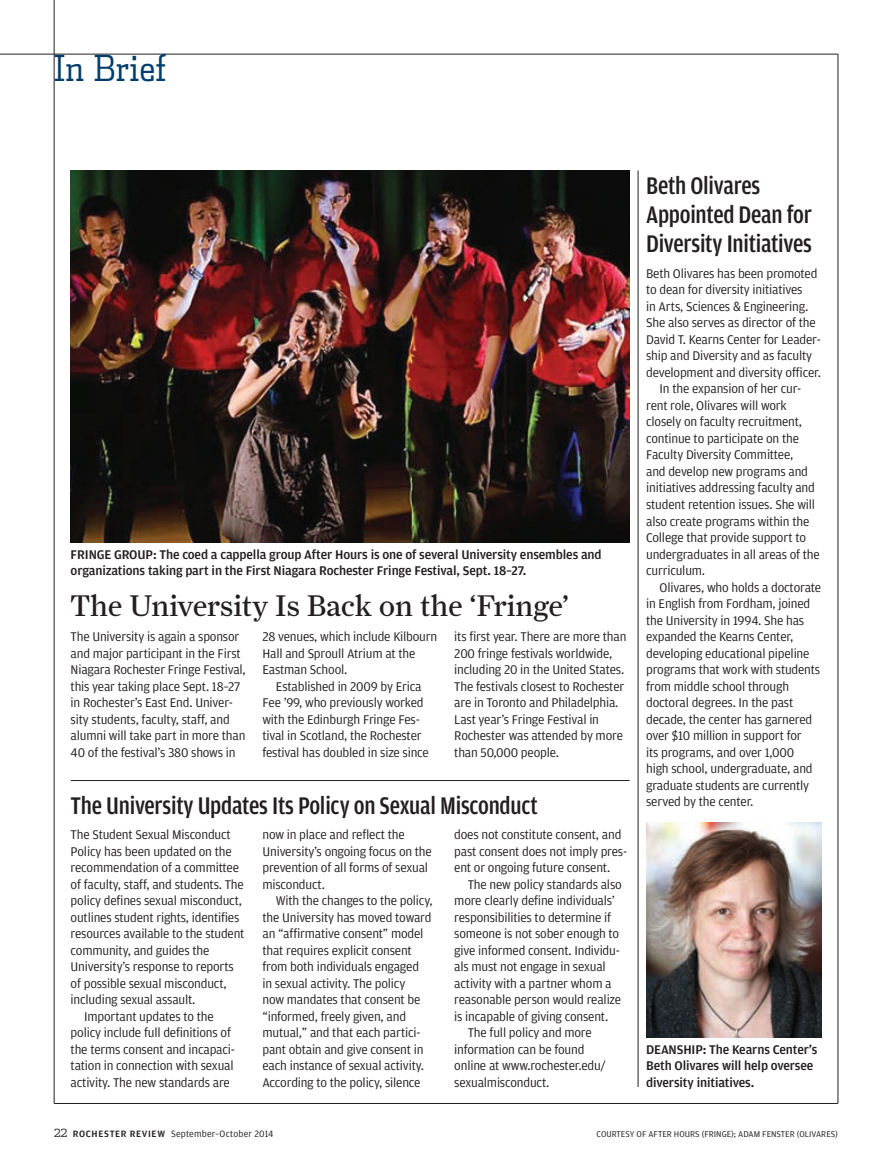
<style>
.page{position:relative;width:892px;height:1162px;background:#fff}
.page>*{position:absolute;margin:0;border:0;box-sizing:border-box;transform-origin:0 0}
.t1{font:300 36px "Dispatch Cond";color:#003d6a}
.t2{font:30px "Farnham Display";color:#231f20}
.t3{font:500 25.5px/28.5px "Amplitude Cond";letter-spacing:-.01em;color:#231f20}
.t4{font:13.35px/16.5px "Amplitude";letter-spacing:-.015em;color:#231f20}
.t5{font:500 13.35px/16.5px "Amplitude";letter-spacing:-.01em;color:#231f20}
.t6{font:9.75px "Amplitude";letter-spacing:.015em;color:#231f20}
.t7{font:9px "Amplitude";color:#231f20}
.s1{font-family:"Dispatch";font-weight:300;font-size:11.25px}
.s2{font-weight:500}
</style>
<div class="page">
<hr style="left:54px;top:0;width:1px;height:1102px;background:#231f20">
<hr style="left:0;top:54px;width:837px;height:1px;background:#231f20">
<hr style="left:54px;top:1102px;width:783px;height:1px;background:#231f20">
<hr style="left:837px;top:54px;width:1px;height:1048px;background:#231f20">
<img style="left:71px;top:170px;width:558px;height:372px">
<hr style="left:637px;top:170px;width:1px;height:916px;background:#231f20">
<img style="left:646px;top:822px;width:175px;height:215px">
<hr style="left:71px;top:780px;width:558px;height:1px;background:#231f20">
<h1 class="t1" style="left:54px;top:46px;width:113px">In Brief</h1>
<p class="t5" style="left:71px;top:546px;width:532px">FRINGE GROUP: The coed a cappella group After Hours is one of several University ensembles and organizations taking part in the First Niagara Rochester Fringe Festival, Sept. 18–27.</p>
<p class="t2" style="left:71px;top:587px;width:500px">The University Is Back on the ‘Fringe’</p>
<p class="t4" style="left:71px;top:628px;width:177px">The University is again a sponsor and major participant in the First Niagara Rochester Fringe Festival, this year taking place Sept. 18–27 in Rochester’s East End. Univer&shy;sity students, faculty, staff, and alumni will take part in more than 40 of the festival’s 380 shows in</p>
<p class="t4" style="left:262px;top:628px;width:176px">28 venues, which include Kilbourn</p>
<p class="t4" style="left:454px;top:628px;width:173px">its first year. There are more than<br>200 fringe festivals worldwide, including 20 in the United States.<br>The festivals closest to Rochester are in Toronto and Philadelphia.<br>Last year’s Fringe Festival in<br>Rochester was attended by more than 50,000 people.</p>
<p class="t4" style="left:262px;top:644px;width:154px">Hall and Sproull Atrium at the</p>
<p class="t4" style="left:262px;top:661px;width:86px">Eastman School.</p>
<p class="t4" style="left:276px;top:677px;width:147px">Established in 2009 by Erica</p>
<p class="t4" style="left:262px;top:694px;width:163px">Fee ’99, who previously worked</p>
<p class="t4" style="left:262px;top:710px;width:159px">with the Edinburgh Fringe Fes-</p>
<p class="t4" style="left:262px;top:727px;width:161px">tival in Scotland, the Rochester</p>
<p class="t4" style="left:262px;top:743px;width:168px">festival has doubled in size since</p>
<p class="t3" style="left:71px;top:791px;width:468px">The University Updates Its Policy on Sexual Misconduct</p>
<p class="t4" style="left:71px;top:826px;width:162px">The Student Sexual Misconduct</p>
<p class="t4" style="left:71px;top:842px;width:162px">Policy has been updated on the</p>
<p class="t4" style="left:71px;top:859px;width:170px">recommendation of a committee</p>
<p class="t4" style="left:71px;top:875px;width:174px">of faculty, staff, and students. The</p>
<p class="t4" style="left:71px;top:892px;width:173px">policy defines sexual misconduct,</p>
<p class="t4" style="left:71px;top:908px;width:170px">outlines student rights, identifies</p>
<p class="t4" style="left:71px;top:925px;width:175px">resources available to the student</p>
<p class="t4" style="left:71px;top:941px;width:140px">community, and guides the</p>
<p class="t4" style="left:71px;top:958px;width:165px">University’s response to reports</p>
<p class="t4" style="left:71px;top:974px;width:157px">of possible sexual misconduct,</p>
<p class="t4" style="left:71px;top:991px;width:126px">including sexual assault.</p>
<p class="t4" style="left:84px;top:1007px;width:131px">Important updates to the</p>
<p class="t4" style="left:71px;top:1024px;width:162px">policy include full definitions of</p>
<p class="t4" style="left:71px;top:1040px;width:166px">the terms consent and incapaci-</p>
<p class="t4" style="left:71px;top:1057px;width:164px">tation in connection with sexual</p>
<p class="t4" style="left:71px;top:1073px;width:161px">activity. The new standards are</p>
<p class="t4" style="left:262px;top:826px;width:144px">now in place and reflect the</p>
<p class="t4" style="left:262px;top:842px;width:171px">University’s ongoing focus on the</p>
<p class="t4" style="left:262px;top:859px;width:167px">prevention of all forms of sexual</p>
<p class="t4" style="left:262px;top:875px;width:64px">misconduct.</p>
<p class="t4" style="left:276px;top:892px;width:158px">With the changes to the policy,</p>
<p class="t4" style="left:262px;top:908px;width:170px">the University has moved toward</p>
<p class="t4" style="left:262px;top:925px;width:162px">an “affirmative consent” model</p>
<p class="t4" style="left:262px;top:941px;width:151px">that requires explicit consent</p>
<p class="t4" style="left:262px;top:958px;width:158px">from both individuals engaged</p>
<p class="t4" style="left:262px;top:975px;width:144px">in sexual activity. The policy</p>
<p class="t4" style="left:262px;top:991px;width:159px">now mandates that consent be</p>
<p class="t4" style="left:262px;top:1008px;width:145px">“informed, freely given, and</p>
<p class="t4" style="left:262px;top:1024px;width:160px">mutual,” and that each partici-</p>
<p class="t4" style="left:262px;top:1040px;width:162px">pant obtain and give consent in</p>
<p class="t4" style="left:262px;top:1057px;width:163px">each instance of sexual activity.</p>
<p class="t4" style="left:262px;top:1073px;width:160px">According to the policy, silence</p>
<p class="t4" style="left:454px;top:826px;width:168px">does not constitute consent, and</p>
<p class="t4" style="left:454px;top:842px;width:174px">past consent does not imply pres-</p>
<p class="t4" style="left:454px;top:859px;width:157px">ent or ongoing future consent.</p>
<p class="t4" style="left:467px;top:875px;width:155px">The new policy standards also</p>
<p class="t4" style="left:454px;top:892px;width:162px">more clearly define individuals’</p>
<p class="t4" style="left:454px;top:908px;width:158px">responsibilities to determine if</p>
<p class="t4" style="left:454px;top:925px;width:166px">someone is not sober enough to</p>
<p class="t4" style="left:454px;top:941px;width:167px">give informed consent. Individu-</p>
<p class="t4" style="left:454px;top:958px;width:153px">als must not engage in sexual</p>
<p class="t4" style="left:454px;top:974px;width:159px">activity with a partner whom a</p>
<p class="t4" style="left:454px;top:991px;width:168px">reasonable person would realize</p>
<p class="t4" style="left:454px;top:1007px;width:155px">is incapable of giving consent.</p>
<p class="t4" style="left:467px;top:1024px;width:125px">The full policy and more</p>
<p class="t4" style="left:454px;top:1040px;width:132px">information can be found</p>
<p class="t4" style="left:454px;top:1057px;width:153px">online at www.rochester.edu/</p>
<p class="t4" style="left:454px;top:1073px;width:97px">sexualmisconduct.</p>
<p class="t3" style="left:645px;top:172px;width:167px">Beth Olivares<br>Appointed Dean for<br>Diversity Initiatives</p>
<p class="t4" style="left:645px;top:265px;width:173px">Beth Olivares has been promoted</p>
<p class="t4" style="left:645px;top:281px;width:158px">to dean for diversity initiatives</p>
<p class="t4" style="left:645px;top:298px;width:163px">in Arts, Sciences &amp; Engineering.</p>
<p class="t4" style="left:645px;top:314px;width:171px">She also serves as director of the</p>
<p class="t4" style="left:645px;top:331px;width:176px">David T. Kearns Center for Leader-</p>
<p class="t4" style="left:645px;top:347px;width:167px">ship and Diversity and as faculty</p>
<p class="t4" style="left:645px;top:364px;width:176px">development and diversity officer.</p>
<p class="t4" style="left:659px;top:380px;width:143px">In the expansion of her cur-</p>
<p class="t4" style="left:645px;top:397px;width:142px">rent role, Olivares will work</p>
<p class="t4" style="left:645px;top:413px;width:157px">closely on faculty recruitment,</p>
<p class="t4" style="left:645px;top:430px;width:154px">continue to participate on the</p>
<p class="t4" style="left:645px;top:446px;width:149px">Faculty Diversity Committee,</p>
<p class="t4" style="left:645px;top:463px;width:163px">and develop new programs and</p>
<p class="t4" style="left:645px;top:479px;width:170px">initiatives addressing faculty and</p>
<p class="t4" style="left:645px;top:496px;width:170px">student retention issues. She will</p>
<p class="t4" style="left:645px;top:512px;width:165px">also create programs within the</p>
<p class="t4" style="left:645px;top:529px;width:161px">College that provide support to</p>
<p class="t4" style="left:645px;top:545px;width:175px">undergraduates in all areas of the</p>
<p class="t4" style="left:645px;top:562px;width:60px">curriculum.</p>
<p class="t4" style="left:659px;top:578px;width:163px">Olivares, who holds a doctorate</p>
<p class="t4" style="left:645px;top:595px;width:166px">in English from Fordham, joined</p>
<p class="t4" style="left:645px;top:611px;width:160px">the University in 1994. She has</p>
<p class="t4" style="left:645px;top:628px;width:149px">expanded the Kearns Center,</p>
<p class="t4" style="left:645px;top:644px;width:165px">developing educational pipeline</p>
<p class="t4" style="left:645px;top:661px;width:175px">programs that work with students</p>
<p class="t4" style="left:645px;top:678px;width:144px">from middle school through</p>
<p class="t4" style="left:645px;top:694px;width:148px">doctoral degrees. In the past</p>
<p class="t4" style="left:645px;top:711px;width:168px">decade, the center has garnered</p>
<p class="t4" style="left:645px;top:727px;width:157px">over $10 million in support for</p>
<p class="t4" style="left:645px;top:744px;width:149px">its programs, and over 1,000</p>
<p class="t4" style="left:645px;top:760px;width:168px">high school, undergraduate, and</p>
<p class="t4" style="left:645px;top:777px;width:164px">graduate students are currently</p>
<p class="t4" style="left:645px;top:793px;width:109px">served by the center.</p>
<p class="t5" style="left:645px;top:1041px;width:173px">DEANSHIP: The Kearns Center’s<br>Beth Olivares will help oversee diversity initiatives.</p>
<p class="t6" style="left:54px;top:1127px;width:221px"><span class="s1">22</span> <span class="s2">ROCHESTER REVIEW</span> September–October 2014</p>
<p class="t7" style="left:596px;top:1128px;width:243px">COURTESY OF AFTER HOURS (FRINGE); ADAM FENSTER (OLIVARES)</p>
</div>
